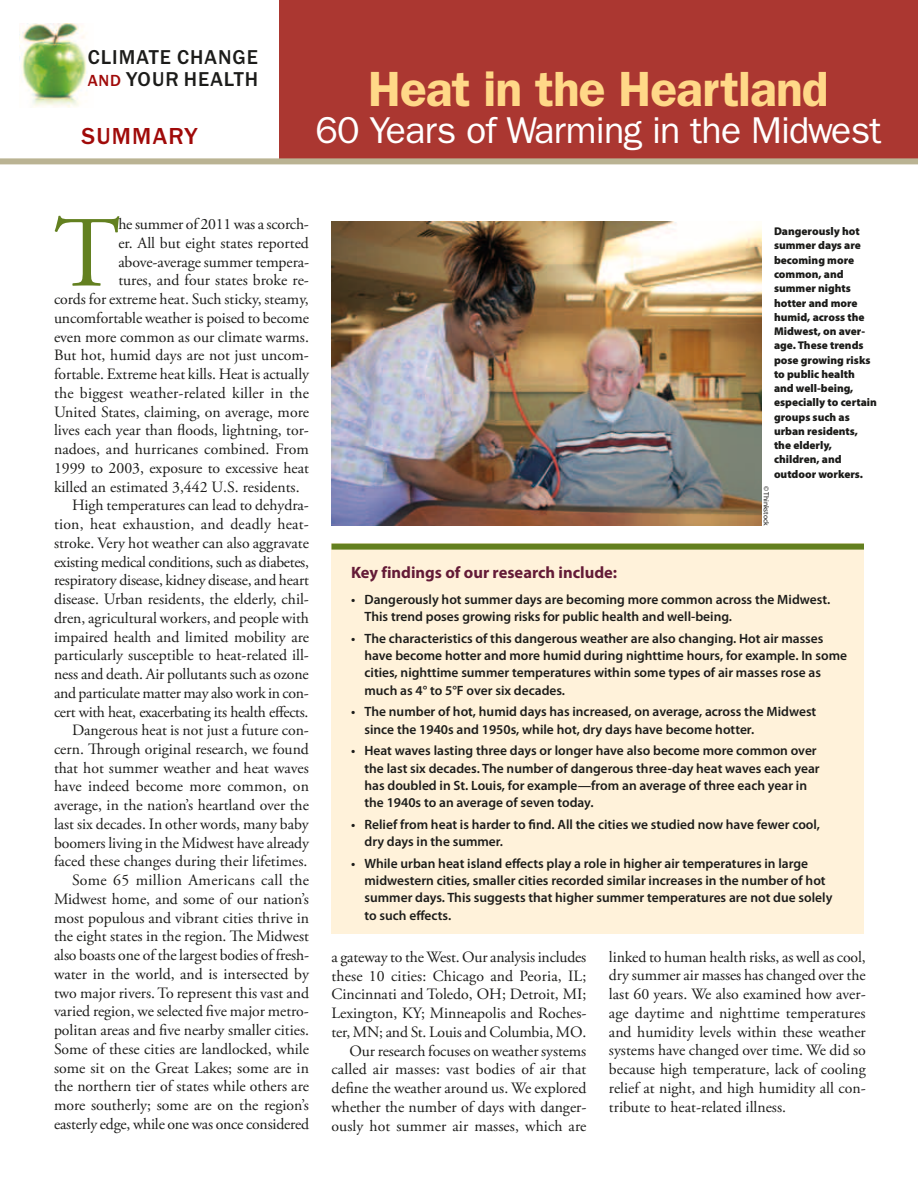
<style>
.page{position:relative;width:918px;height:1188px;background:#fff}
.page>*{position:absolute;margin:0;border:0;box-sizing:border-box;transform-origin:0 0}
.t1{font:100.65px "Adobe Garamond Pro";color:#638020}
.t2{font:600 49.65px "ITC Franklin Gothic Std";letter-spacing:-.02em;color:#ffd888}
.t3{font:37.5px "ITC Franklin Gothic Std";letter-spacing:-.02em;color:#fff}
.t4{font:500 24px "ITC Franklin Gothic Std";letter-spacing:.05em;color:#a00a09}
.t5{font:500 20.85px/21.6px "ITC Franklin Gothic Std";letter-spacing:.05em;color:#1c1c1a}
.t6{font:700 16.5px "Myriad Pro";color:#641b37}
.t7{font:15.75px/18.8px "Adobe Garamond Pro";color:#1c1c1a;text-align:right}
.t8{font:15.75px "Adobe Garamond Pro";letter-spacing:-.025em;color:#1c1c1a}
.t9{font:15.75px "Adobe Garamond Pro";letter-spacing:-.02em;color:#1c1c1a}
.t10{font:15.75px "Adobe Garamond Pro";letter-spacing:.02em;color:#1c1c1a}
.t11{font:600 13.5px/17.2px "Myriad Pro";color:#1c1c1a}
.t12{font:900 11.25px/14.2px "Myriad Pro";color:#1c1c1a}
.t13{font:7.5px "Myriad Pro";color:#1c1c1a}
.s1{font-size:16.65px;color:#a00a09}
</style>
<div class="page">
<div style="left:279px;top:0;width:639px;height:162px;background:#ab3731"></div>
<img style="left:20px;top:24px;width:67px;height:84px">
<div style="left:0;top:158px;width:918px;height:6px;background:#bab393"></div>
<img style="left:332px;top:221px;width:429px;height:305px">
<div style="left:332px;top:544px;width:532px;height:390px;background:#fff2da"></div>
<div style="left:332px;top:544px;width:532px;height:6px;background:#638020"></div>
<h3 class="t5" style="left:88px;top:47px;width:172px">CLIMATE CHANGE<br><span class="s1">AND</span> YOUR HEALTH</h3>
<h2 class="t2" style="left:368px;top:60px;width:462px">Heat in the Heartland</h2>
<h3 class="t4" style="left:81px;top:123px;width:118px">SUMMARY</h3>
<h3 class="t3" style="left:315px;top:109px;width:568px">60 Years of Warming in the Midwest</h3>
<h1 class="t1" style="left:54px;top:193px;width:68px">T</h1>
<p class="t7" style="left:118px;top:215px;width:192px">he summer of 2011 was a scorch-</p>
<p class="t7" style="left:118px;top:234px;width:192px">er. All but eight states reported</p>
<p class="t7" style="left:118px;top:253px;width:192px">above-average summer tempera-</p>
<p class="t7" style="left:118px;top:272px;width:192px">tures, and four states broke re-</p>
<p class="t7" style="left:54px;top:290px;width:256px">cords for extreme heat. Such sticky, steamy,</p>
<p class="t7" style="left:54px;top:309px;width:257px">uncomfortable weather is poised to become</p>
<p class="t7" style="left:54px;top:328px;width:256px">even more common as our climate warms.</p>
<p class="t7" style="left:54px;top:347px;width:256px">But hot, humid days are not just uncom-</p>
<p class="t7" style="left:54px;top:365px;width:257px">fortable. Extreme heat kills. Heat is actually</p>
<p class="t7" style="left:54px;top:384px;width:257px">the biggest weather-related killer in the</p>
<p class="t7" style="left:54px;top:403px;width:256px">United States, claiming, on average, more</p>
<p class="t7" style="left:54px;top:422px;width:257px">lives each year than floods, lightning, tor-</p>
<p class="t7" style="left:54px;top:440px;width:256px">nadoes, and hurricanes combined. From</p>
<p class="t7" style="left:54px;top:459px;width:257px">1999 to 2003, exposure to excessive heat</p>
<p class="t7" style="left:54px;top:478px;width:247px">killed an estimated 3,442 U.S. residents.</p>
<p class="t7" style="left:72px;top:497px;width:239px">High temperatures can lead to dehydra-</p>
<p class="t7" style="left:54px;top:515px;width:256px">tion, heat exhaustion, and deadly heat-</p>
<p class="t7" style="left:54px;top:534px;width:257px">stroke. Very hot weather can also aggravate</p>
<p class="t9" style="left:54px;top:552px;width:257px">existing medical conditions, such as diabetes,</p>
<p class="t7" style="left:54px;top:572px;width:257px">respiratory disease, kidney disease, and heart</p>
<p class="t7" style="left:54px;top:590px;width:256px">disease. Urban residents, the elderly, chil-</p>
<p class="t7" style="left:54px;top:609px;width:256px">dren, agricultural workers, and people with</p>
<p class="t7" style="left:54px;top:628px;width:257px">impaired health and limited mobility are</p>
<p class="t7" style="left:54px;top:646px;width:256px">particularly susceptible to heat-related ill-</p>
<p class="t7" style="left:54px;top:665px;width:256px">ness and death. Air pollutants such as ozone</p>
<p class="t7" style="left:54px;top:684px;width:256px">and particulate matter may also work in con-</p>
<p class="t8" style="left:54px;top:702px;width:256px">cert with heat, exacerbating its health effects.</p>
<p class="t7" style="left:72px;top:721px;width:238px">Dangerous heat is not just a future con-</p>
<p class="t7" style="left:54px;top:740px;width:257px">cern. Through original research, we found</p>
<p class="t7" style="left:54px;top:759px;width:256px">that hot summer weather and heat waves</p>
<p class="t7" style="left:54px;top:778px;width:257px">have indeed become more common, on</p>
<p class="t7" style="left:54px;top:796px;width:256px">average, in the nation’s heartland over the</p>
<p class="t7" style="left:54px;top:815px;width:256px">last six decades. In other words, many baby</p>
<p class="t7" style="left:54px;top:834px;width:257px">boomers living in the Midwest have already</p>
<p class="t7" style="left:54px;top:853px;width:255px">faced these changes during their lifetimes.</p>
<p class="t10" style="left:72px;top:871px;width:239px">Some 65 million Americans call the</p>
<p class="t7" style="left:54px;top:890px;width:256px">Midwest home, and some of our nation’s</p>
<p class="t7" style="left:54px;top:909px;width:257px">most populous and vibrant cities thrive in</p>
<p class="t7" style="left:54px;top:928px;width:257px">the eight states in the region. The Midwest</p>
<p class="t7" style="left:54px;top:946px;width:257px">also boasts one of the largest bodies of fresh-</p>
<p class="t7" style="left:54px;top:965px;width:256px">water in the world, and is intersected by</p>
<p class="t7" style="left:54px;top:984px;width:257px">two major rivers. To represent this vast and</p>
<p class="t7" style="left:54px;top:1003px;width:256px">varied region, we selected five major metro-</p>
<p class="t7" style="left:54px;top:1021px;width:257px">politan areas and five nearby smaller cities.</p>
<p class="t7" style="left:54px;top:1040px;width:257px">Some of these cities are landlocked, while</p>
<p class="t7" style="left:54px;top:1059px;width:256px">some sit on the Great Lakes; some are in</p>
<p class="t7" style="left:54px;top:1078px;width:256px">the northern tier of states while others are</p>
<p class="t7" style="left:54px;top:1096px;width:256px">more southerly; some are on the region’s</p>
<p class="t7" style="left:54px;top:1115px;width:257px">easterly edge, while one was once considered</p>
<p class="t12" style="left:774px;top:224px;width:104px">Dangerously hot summer days are becoming more common, and summer nights hotter and more humid, across the<br>Midwest, on aver&shy;age. These trends pose growing risks to public health and well-being, especially to certain groups such as urban residents, the elderly, children, and outdoor workers.</p>
<p class="t13" style="left:770px;top:486px;width:42px;rotate:90deg">© Thinkstock</p>
<p class="t6" style="left:351px;top:563px;width:268px">Key findings of our research include:</p>
<p class="t11" style="left:364px;top:591px;width:467px;text-indent:-14px">• Dangerously hot summer days are becoming more common across the Midwest.<br>This trend poses growing risks for public health and well-being.</p>
<p class="t11" style="left:364px;top:630px;width:484px;text-indent:-14px">• The characteristics of this dangerous weather are also changing. Hot air masses have become hotter and more humid during nighttime hours, for example. In some cities, nighttime summer temperatures within some types of air masses rose as much as 4° to 5°F over six decades.</p>
<p class="t11" style="left:364px;top:703px;width:453px;text-indent:-14px">• The number of hot, humid days has increased, on average, across the Midwest since the 1940s and 1950s, while hot, dry days have become hotter.</p>
<p class="t11" style="left:364px;top:742px;width:457px;text-indent:-14px">• Heat waves lasting three days or longer have also become more common over the last six decades. The number of dangerous three-day heat waves each year has doubled in St. Louis, for example—from an average of three each year in the 1940s to an average of seven today.</p>
<p class="t11" style="left:364px;top:816px;width:457px;text-indent:-14px">• Relief from heat is harder to find. All the cities we studied now have fewer cool, dry days in the summer.</p>
<p class="t11" style="left:364px;top:855px;width:469px;text-indent:-14px">• While urban heat island effects play a role in higher air temperatures in large midwestern cities, smaller cities recorded similar increases in the number of hot summer days. This suggests that higher summer temperatures are not due solely to such effects.</p>
<p class="t7" style="left:332px;top:948px;width:257px">a gateway to the West. Our analysis includes these 10 cities: Chicago and Peoria, IL; Cincinnati and Toledo, OH; Detroit, MI; Lexington, KY; Minneapolis and Roches&shy;ter, MN; and St. Louis and Columbia, MO.<br>Our research focuses on weather systems called air masses: vast bodies of air that define the weather around us. We explored whether the number of days with danger&shy;ously hot summer air masses, which are</p>
<p class="t7" style="left:609px;top:948px;width:258px;text-align:justify">linked to human health risks, as well as cool, dry summer air masses has changed over the last 60 years. We also examined how aver&shy;age daytime and nighttime temperatures and humidity levels within these weather systems have changed over time. We did so because high temperature, lack of cooling relief at night, and high humidity all con&shy;tribute to heat-related illness.</p>
</div>
